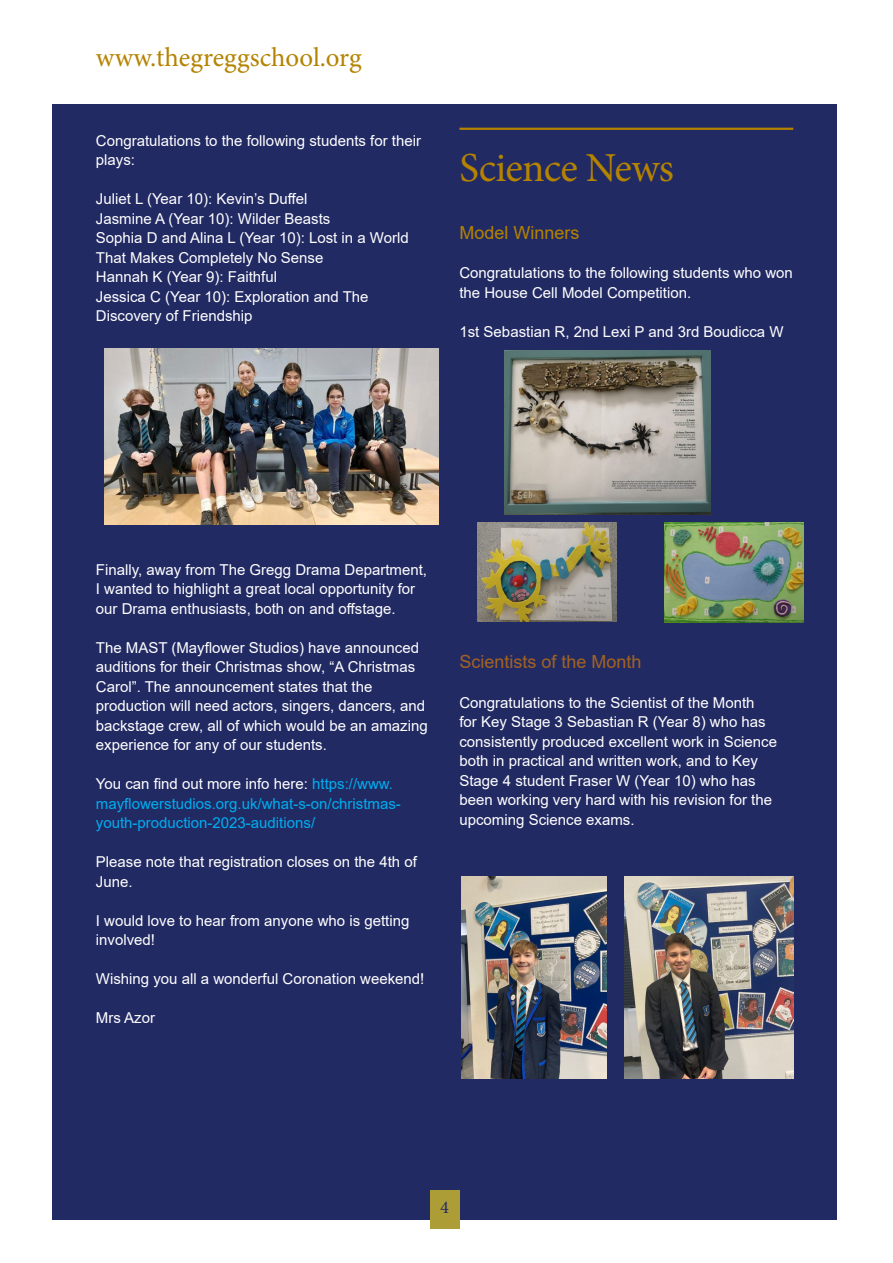
<style>
.page{position:relative;width:893px;height:1263px;background:#fff}
.page>*{position:absolute;margin:0;border:0;box-sizing:border-box;transform-origin:0 0}
.t1{font:41.25px "Minion Pro";letter-spacing:-.02em;color:#b48300}
.t2{font:27px "Minion Pro";color:#b48300}
.Paragraph_Style_1{font:18px "Arial";color:#a26321}
.Paragraph_Style_1-2{font:18px "Arial";color:#b48300}
.t3{font:18px "Minion Pro";color:#222a64}
.Paragraph_Style_1-3{font:15px/19.5px "Arial";color:#fff}
.Paragraph_Style_1-4{font:15px/19.5px "Arial";color:#00aeef}
.s1{color:#fff}
</style>
<div class="page">
<div style="left:52px;top:104px;width:785px;height:1115px;background:#222a64"></div>
<div style="left:430px;top:1190px;width:30px;height:39px;background:#ad9d36"></div>
<img style="left:104px;top:348px;width:334px;height:176px">
<hr style="left:459px;top:128px;width:334px;height:2px;background:#b48300">
<img style="left:504px;top:350px;width:207px;height:165px">
<img style="left:461px;top:877px;width:146px;height:202px">
<img style="left:624px;top:877px;width:169px;height:202px">
<img style="left:478px;top:522px;width:139px;height:100px">
<img style="left:665px;top:522px;width:138px;height:101px">
<p class="t2" style="left:96px;top:39px;width:267px">www.thegreggschool.org</p>
<p class="Paragraph_Style_1-3" style="left:96px;top:130px;width:327px">Congratulations to the following students for their plays:</p>
<p class="Paragraph_Style_1-3" style="left:96px;top:189px;width:213px">Juliet L (Year 10): Kevin’s Duffel</p>
<p class="Paragraph_Style_1-3" style="left:96px;top:208px;width:236px">Jasmine A (Year 10): Wilder Beasts</p>
<p class="Paragraph_Style_1-3" style="left:96px;top:228px;width:314px">Sophia D and Alina L (Year 10): Lost in a World<br>That Makes Completely No Sense</p>
<p class="Paragraph_Style_1-3" style="left:96px;top:267px;width:183px">Hannah K (Year 9): Faithful</p>
<p class="Paragraph_Style_1-3" style="left:96px;top:286px;width:274px">Jessica C (Year 10): Exploration and The<br>Discovery of Friendship</p>
<p class="t1" style="left:459px;top:140px;width:216px">Science News</p>
<p class="Paragraph_Style_1-2" style="left:459px;top:221px;width:122px">Model Winners</p>
<p class="Paragraph_Style_1-3" style="left:459px;top:263px;width:335px">Congratulations to the following students who won the House Cell Model Competition.</p>
<p class="Paragraph_Style_1-3" style="left:459px;top:322px;width:326px">1st Sebastian R, 2nd Lexi P and 3rd Boudicca W</p>
<p class="Paragraph_Style_1-3" style="left:96px;top:559px;width:333px">Finally, away from The Gregg Drama Department,<br>I wanted to highlight a great local opportunity for our Drama enthusiasts, both on and offstage.</p>
<p class="Paragraph_Style_1-3" style="left:96px;top:637px;width:333px">The MAST (Mayflower Studios) have announced auditions for their Christmas show, “A Christmas Carol”. The announcement states that the production will need actors, singers, dancers, and backstage crew, all of which would be an amazing experience for any of our students.</p>
<p class="Paragraph_Style_1-4" style="left:96px;top:774px;width:307px"><span class="s1">You can find out more info here:</span> https://www. mayflowerstudios.org.uk/what-s-on/christmas&shy;youth-production-2023-auditions/</p>
<p class="Paragraph_Style_1-3" style="left:96px;top:852px;width:323px">Please note that registration closes on the 4th of<br>June.</p>
<p class="Paragraph_Style_1-3" style="left:96px;top:910px;width:315px">I would love to hear from anyone who is getting involved!</p>
<p class="Paragraph_Style_1-3" style="left:96px;top:969px;width:330px">Wishing you all a wonderful Coronation weekend!</p>
<p class="Paragraph_Style_1-3" style="left:96px;top:1008px;width:61px">Mrs Azor</p>
<p class="Paragraph_Style_1" style="left:459px;top:650px;width:184px">Scientists of the Month</p>
<p class="Paragraph_Style_1-3" style="left:459px;top:692px;width:319px">Congratulations to the Scientist of the Month<br>for Key Stage 3 Sebastian R (Year 8) who has consistently produced excellent work in Science both in practical and written work, and to Key Stage 4 student Fraser W (Year 10) who has been working very hard with his revision for the upcoming Science exams.</p>
<p class="t3" style="left:440px;top:1196px;width:10px">4</p>
</div>
